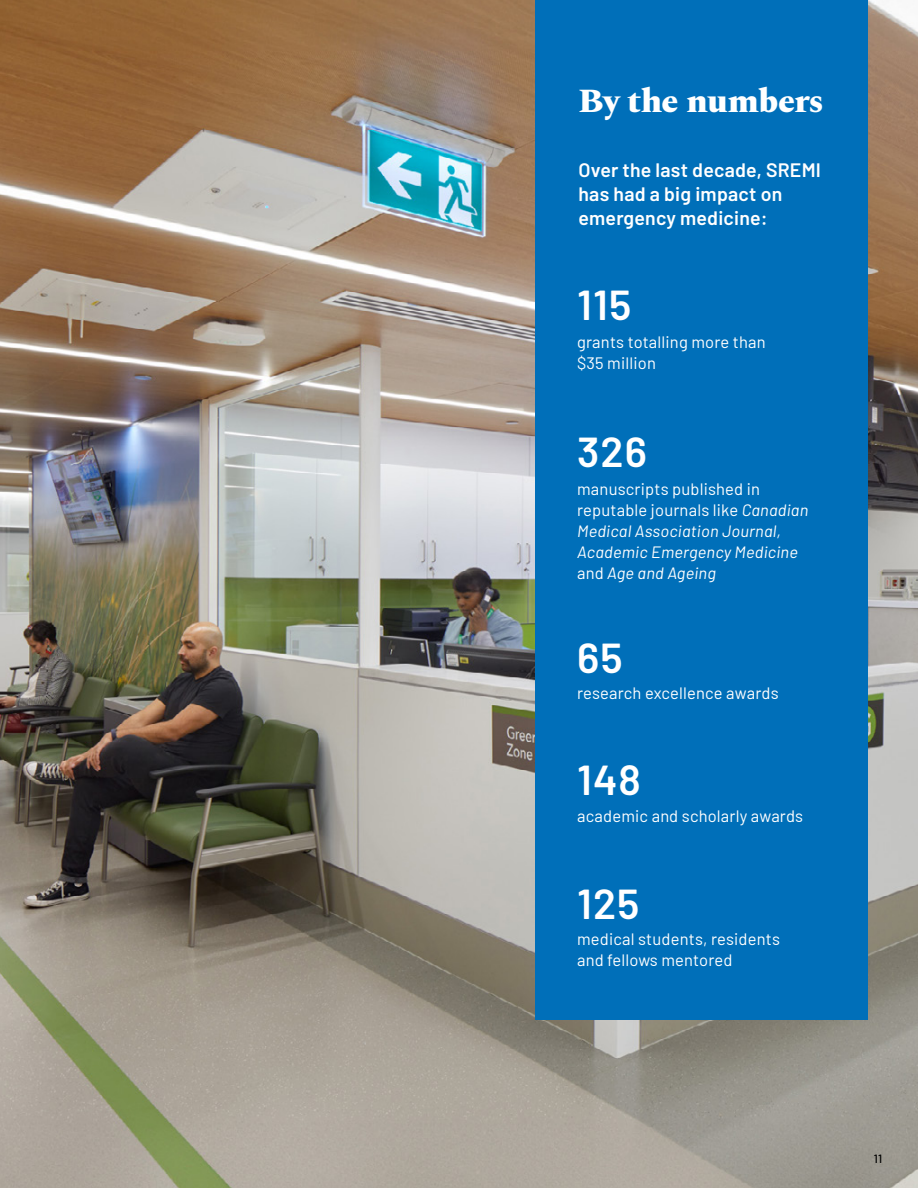
<style>
.page{position:relative;width:918px;height:1188px;background:#fff}
.page>*{position:absolute;margin:0;border:0;box-sizing:border-box;transform-origin:0 0}
.Numeral{font:600 42px "Barlow";letter-spacing:.025em;color:#fff}
.H1_-_25pt_Spectral_Left_Align{font:800 33.75px "Spectral";letter-spacing:-.015em;color:#fff}
.Text_1{font:600 19.5px/24px "Barlow";letter-spacing:.01em;color:#fff}
.Text_1_Knockout{font:16.5px/21px "Barlow";letter-spacing:.01em;color:#fff}
.Text_1_Knockout-2{font:italic 16.5px/21px "Barlow";letter-spacing:.01em;color:#fff}
.t1{font:500 12px "Barlow";color:#000}
.s1{font-style:normal}
</style>
<div class="page">
<img style="left:0;top:0;width:918px;height:1188px">
<div style="left:536px;top:0;width:332px;height:1019px;background:#006fb9"></div>
<p class="H1_-_25pt_Spectral_Left_Align" style="left:578px;top:76px;width:247px">By the numbers</p>
<p class="Text_1" style="left:578px;top:157px;width:244px">Over the last decade, SREMI has had a big impact on emergency medicine:</p>
<p class="Numeral" style="left:577px;top:274px;width:56px">115</p>
<p class="Text_1_Knockout" style="left:577px;top:330px;width:190px">grants totalling more than $35 million</p>
<p class="Numeral" style="left:577px;top:421px;width:71px">326</p>
<p class="Text_1_Knockout-2" style="left:577px;top:478px;width:233px"><span class="s1">manuscripts published in reputable journals like</span> Canadian<br>Medical Association Journal,<br>Academic Emergency Medicine <span class="s1">and</span> Age and Ageing</p>
<p class="Numeral" style="left:577px;top:627px;width:47px">65</p>
<p class="Text_1_Knockout" style="left:577px;top:681px;width:203px">research excellence awards</p>
<p class="Numeral" style="left:577px;top:749px;width:65px">148</p>
<p class="Text_1_Knockout" style="left:577px;top:804px;width:228px">academic and scholarly awards</p>
<p class="Numeral" style="left:577px;top:873px;width:64px">125</p>
<p class="Text_1_Knockout" style="left:577px;top:927px;width:204px">medical students, residents and fellows mentored</p>
<p class="t1" style="left:874px;top:1152px;width:10px">11</p>
</div>
